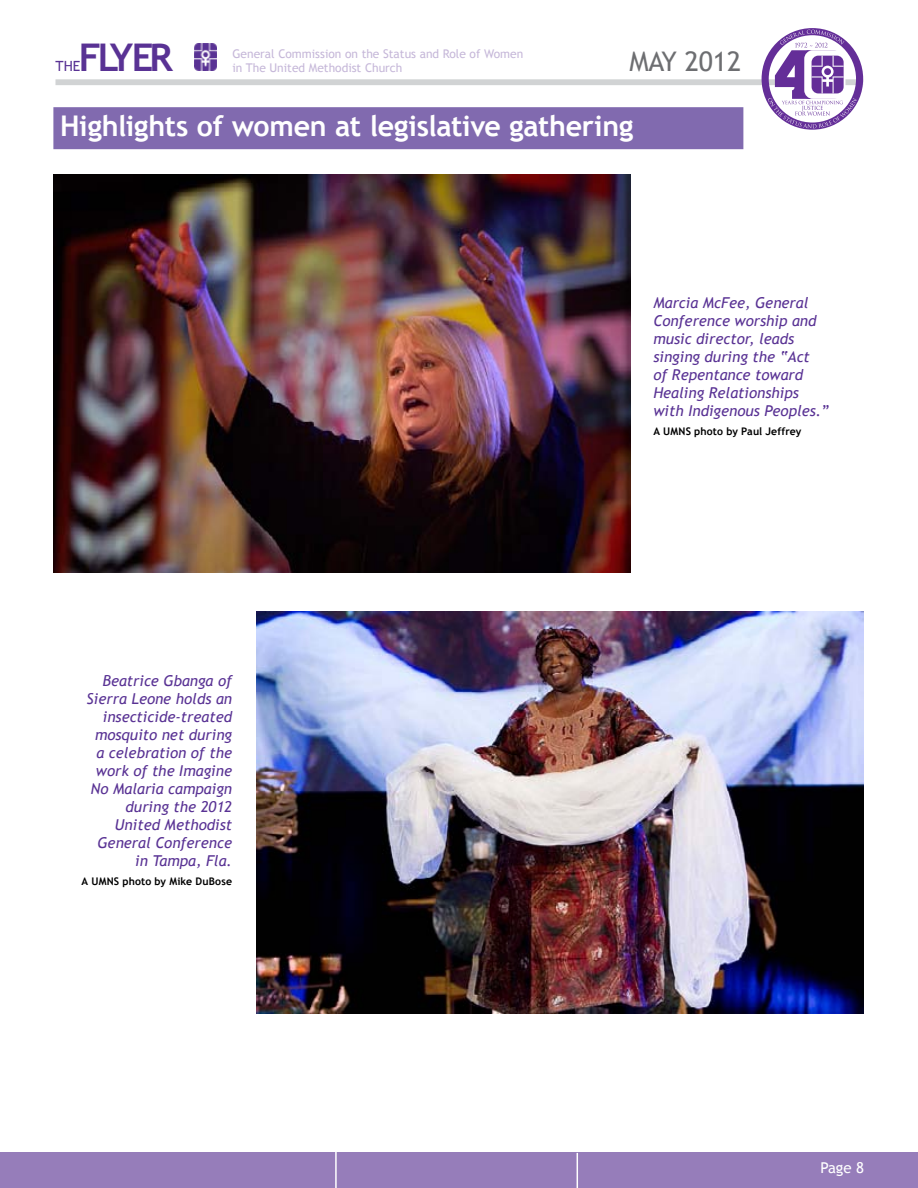
<style>
.page{position:relative;width:918px;height:1188px;background:#fff}
.page>*{position:absolute;margin:0;border:0;box-sizing:border-box;transform-origin:0 0}
.t1{font:700 38.1px "Trebuchet MS";letter-spacing:-.09em;color:#593294}
.t2{font:700 28.5px "Trebuchet MS";letter-spacing:-.01em;color:#fff}
.t3{font:27px "Trebuchet MS";color:#6d6e71}
.t4{font:italic 15px/18px "Trebuchet MS";color:#593294;text-align:right}
.t5{font:15px "Trebuchet MS";color:#fff}
.t6{font:14.1px "Trebuchet MS";color:#593294}
.t7{font:12px/14.4px "Trebuchet MS";color:#c6b8d9}
.t8{font:700 10.5px "Trebuchet MS";letter-spacing:.015em;color:#000}
</style>
<div class="page">
<img style="left:194px;top:43px;width:23px;height:27px">
<div style="left:56px;top:79px;width:807px;height:6px;background:#d1d3d4"></div>
<div style="left:0;top:1153px;width:918px;height:35px;background:#967dba"></div>
<svg style="left:762px;top:28px;width:101px;height:102px"></svg>
<hr style="left:335px;top:1151px;width:2px;height:37px;background:#fff">
<hr style="left:577px;top:1153px;width:1px;height:35px;background:#fff">
<div style="left:53px;top:107px;width:690px;height:42px;background:#816aaf"></div>
<img style="left:53px;top:175px;width:578px;height:398px">
<img style="left:256px;top:611px;width:608px;height:402px">
<h1 class="t1" style="left:79px;top:34px;width:96px">Flyer</h1>
<p class="t7" style="left:232px;top:46px;width:292px">General Commission on the Status and Role of Women in The United Methodist Church</p>
<h3 class="t3" style="left:629px;top:46px;width:113px">May 2012</h3>
<p class="t6" style="left:56px;top:58px;width:26px">the</p>
<h2 class="t2" style="left:60px;top:108px;width:575px">Highlights of women at legislative gathering</h2>
<p class="t4" style="left:653px;top:294px;width:177px;text-align:left">Marcia McFee, General<br>Conference worship and music director, leads singing during the “Act<br>of Repentance toward<br>Healing Relationships with Indigenous Peoples.”</p>
<p class="t8" style="left:653px;top:425px;width:150px">A UMNS photo by Paul Jeffrey</p>
<p class="t4" style="left:87px;top:672px;width:147px">Beatrice Gbanga of<br>Sierra Leone holds an insecticide-treated mosquito net during a celebration of the work of the Imagine<br>No Malaria campaign during the 2012<br>United Methodist<br>General Conference in Tampa, Fla.</p>
<p class="t8" style="left:82px;top:875px;width:152px">A UMNS photo by Mike DuBose</p>
<p class="t5" style="left:820px;top:1159px;width:45px">Page 8</p>
</div>
